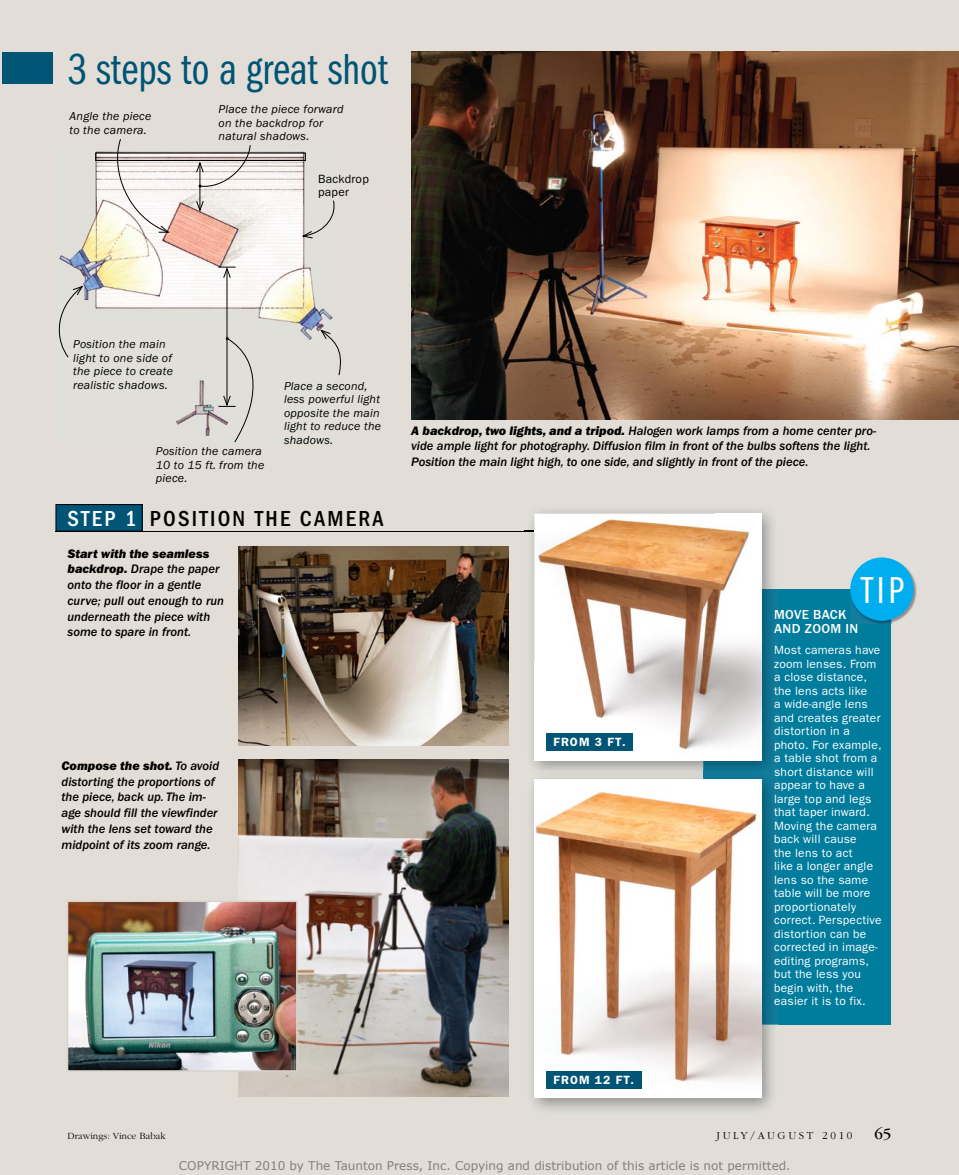
<style>
.page{position:relative;width:959px;height:1175px;background:#fff}
.page>*{position:absolute;margin:0;border:0;box-sizing:border-box;transform-origin:0 0}
.t1{font:45px "ITC Franklin Gothic Std Bk Cp";color:#005475}
.t2{font:38.85px "ITC Franklin Gothic Std Bk Cp";color:#fff}
.t3{font:500 condensed 22.5px "ITC Franklin Gothic Std";letter-spacing:.1em;color:#000}
.t4{font:16.05px "ITC Garamond Std";color:#000}
.t5{font:500 13.5px/13.5px "ITC Franklin Gothic Std";letter-spacing:.025em;color:#fff}
.t6{font:12.75px/15.8px "ITC Franklin Gothic Std Med It";color:#000}
.t7{font:12.75px "ITC Franklin Gothic Std Hvy It";color:#000}
.t8{font:12px/13.5px "ITC Franklin Gothic Std";letter-spacing:.02em;color:#fff}
.t9{font:italic 12px/13.5px "ITC Franklin Gothic Std";letter-spacing:.02em;color:#000}
.t10{font:12px "Verdana";color:#808080}
.t11{font:600 12px "ITC Franklin Gothic Std";letter-spacing:.09em;color:#fff}
.t12{font:12px/13.5px "ITC Franklin Gothic Std";letter-spacing:.02em;color:#000}
.t13{font:300 11.1px "ITC Garamond Std";letter-spacing:.24em;color:#000}
.t14{font:300 9.75px "ITC Garamond Std";color:#000}
.s1{color:#fff}
.s2{font-family:"ITC Franklin Gothic Std Hvy It"}
.s3{font-family:"ITC Franklin Gothic Std Med It"}
</style>
<div class="page">
<div style="left:0;top:0;width:958px;height:1174px;background:#e2ded7"></div>
<img style="left:58px;top:151px;width:275px;height:285px">
<img style="left:239px;top:547px;width:270px;height:199px">
<img style="left:239px;top:759px;width:270px;height:337px">
<img style="left:70px;top:903px;width:224px;height:165px">
<div style="left:67px;top:900px;width:230px;height:171px;border:2px solid #d9d4cb"></div>
<div style="left:95px;top:153px;width:211px;height:8px;border:1px solid #000"></div>
<div style="left:56px;top:504px;width:86px;height:27px;background:#005475"></div>
<div style="left:56px;top:504px;width:86px;height:27px;border:1px solid #000"></div>
<hr style="left:56px;top:531px;width:512px;height:1px;background:#000">
<div style="left:2px;top:52px;width:50px;height:32px;background:#005475"></div>
<div style="left:703px;top:589px;width:188px;height:435px;background:#007c9d"></div>
<img style="left:525px;top:510px;width:253px;height:601px">
<img style="left:703px;top:589px;width:75px;height:435px">
<svg style="left:774px;top:624px;width:4px;height:9px"></svg>
<img style="left:534px;top:513px;width:181px;height:148px">
<img style="left:715px;top:513px;width:46px;height:76px">
<img style="left:534px;top:661px;width:169px;height:99px">
<img style="left:534px;top:531px;width:34px;height:1px">
<img style="left:703px;top:589px;width:58px;height:171px">
<img style="left:534px;top:779px;width:227px;height:318px">
<img style="left:852px;top:558px;width:64px;height:66px">
<img style="left:850px;top:596px;width:41px;height:28px">
<div style="left:850px;top:557px;width:63px;height:64px;background:#00aeef;border-radius:50%"></div>
<div style="left:546px;top:734px;width:86px;height:16px;background:#005475"></div>
<div style="left:546px;top:1071px;width:95px;height:17px;background:#005475"></div>
<hr style="left:199px;top:163px;width:1px;height:47px;background:#000">
<svg style="left:196px;top:200px;width:8px;height:12px"></svg>
<hr style="left:226px;top:269px;width:1px;height:136px;background:#000">
<svg style="left:196px;top:145px;width:55px;height:44px"></svg>
<svg style="left:58px;top:285px;width:26px;height:73px"></svg>
<svg style="left:319px;top:329px;width:23px;height:47px"></svg>
<svg style="left:110px;top:139px;width:60px;height:94px"></svg>
<svg style="left:301px;top:200px;width:34px;height:39px"></svg>
<img style="left:411px;top:51px;width:547px;height:369px">
<svg style="left:218px;top:266px;width:18px;height:13px"></svg>
<svg style="left:218px;top:337px;width:44px;height:106px"></svg>
<h1 class="t1" style="left:68px;top:44px;width:322px">3 steps to a great shot</h1>
<p class="t9" style="left:69px;top:110px;width:83px">Angle the piece to the camera.</p>
<p class="t9" style="left:218px;top:103px;width:126px">Place the piece forward on the backdrop for natural shadows.</p>
<p class="t12" style="left:318px;top:172px;width:52px">Backdrop paper</p>
<p class="t9" style="left:73px;top:338px;width:101px">Position the main light to one side of the piece to create realistic shadows.</p>
<p class="t9" style="left:156px;top:445px;width:110px">Position the camera<br>10 to 15 ft. from the piece.</p>
<p class="t9" style="left:284px;top:379px;width:98px">Place a second, less powerful light opposite the main light to reduce the shadows.</p>
<h3 class="t3" style="left:68px;top:505px;width:317px"><span class="s1">STEP 1</span> POSITION THE CAMERA</h3>
<p class="t7" style="left:68px;top:546px;width:143px">Start with the seamless</p>
<p class="t6" style="left:68px;top:561px;width:158px"><span class="s2">backdrop.</span> Drape the paper onto the floor in a gentle curve; pull out enough to run underneath the piece with some to spare in front.</p>
<p class="t7" style="left:61px;top:758px;width:159px">Compose the shot. <span class="s3">To avoid</span></p>
<p class="t6" style="left:61px;top:773px;width:158px">distorting the proportions of the piece, back up. The im&shy;age should fill the viewfinder with the lens set toward the midpoint of its zoom range.</p>
<p class="t6" style="left:411px;top:423px;width:466px"><span class="s2">A backdrop, two lights, and a tripod.</span> Halogen work lamps from a home center pro&shy;vide ample light for photography. Diffusion film in front of the bulbs softens the light.<br>Position the main light high, to one side, and slightly in front of the piece.</p>
<p class="t11" style="left:553px;top:735px;width:74px">FROM 3 FT.</p>
<h2 class="t2" style="left:860px;top:568px;width:44px">TIP</h2>
<p class="t5" style="left:774px;top:608px;width:85px">MOVE BACK<br>AND ZOOM IN</p>
<p class="t8" style="left:774px;top:643px;width:109px">Most cameras have zoom lenses. From a close distance, the lens acts like<br>a wide-angle lens and creates greater distortion in a photo. For example, a table shot from a short distance will appear to have a large top and legs that taper inward.<br>Moving the camera back will cause<br>the lens to act<br>like a longer angle lens so the same table will be more proportionately correct. Perspective distortion can be corrected in image&shy;editing programs, but the less you begin with, the easier it is to fix.</p>
<p class="t11" style="left:553px;top:1072px;width:82px">FROM 12 FT.</p>
<p class="t14" style="left:68px;top:1131px;width:100px">Drawings: Vince Babak</p>
<p class="t13" style="left:716px;top:1129px;width:137px">JULY/AUGUST 2010</p>
<p class="t4" style="left:874px;top:1125px;width:18px">65</p>
<p class="t10" style="left:179px;top:1158px;width:613px">COPYRIGHT 2010 by The Taunton Press, Inc. Copying and distribution of this article is not permitted.</p>
</div>
